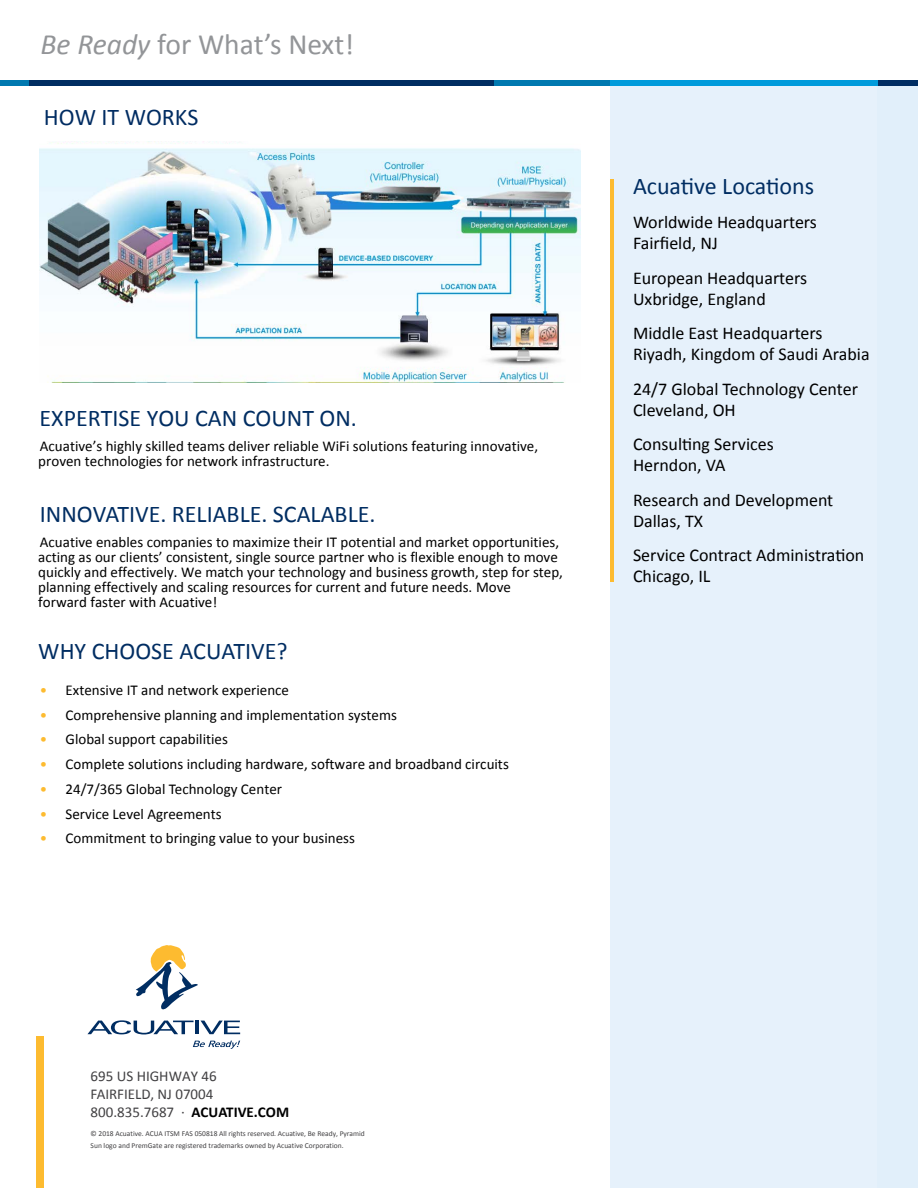
<style>
.page{position:relative;width:918px;height:1188px;background:#fff}
.page>*{position:absolute;margin:0;border:0;box-sizing:border-box;transform-origin:0 0}
.t1{font:29.55px "Calibri";color:#939598}
.t2{font:24px "Calibri";color:#002d62}
.t3{font:24px "Calibri";color:#002c62}
.t4{font:18px/21px "Calibri";color:#000}
.t5{font:15px/15px "Calibri";color:#000}
.t6{font:15px/18px "Calibri";color:#414042}
.t7{font:7.5px/12px "Calibri";color:#414042}
.s1{font-style:italic}
.s2{color:#fdbb30}
.s3{font-weight:700;color:#000}
</style>
<div class="page">
<div style="left:37px;top:1036px;width:7px;height:152px;background:#fdbb30"></div>
<div style="left:610px;top:83px;width:308px;height:1105px;background:#e6f1fb"></div>
<div style="left:878px;top:83px;width:40px;height:1105px;background:#e1effa"></div>
<div style="left:0;top:80px;width:918px;height:5px;background:#002d62"></div>
<div style="left:495px;top:80px;width:369px;height:5px;background:#0079b0"></div>
<div style="left:0;top:80px;width:28px;height:5px;background:#0079b0"></div>
<div style="left:610px;top:80px;width:268px;height:5px;background:#009bdb"></div>
<svg style="left:193px;top:1041px;width:47px;height:8px"></svg>
<svg style="left:87px;top:1020px;width:107px;height:14px"></svg>
<hr style="left:195px;top:1021px;width:4px;height:13px;background:#002d62">
<svg style="left:201px;top:1021px;width:39px;height:13px"></svg>
<svg style="left:136px;top:945px;width:62px;height:65px"></svg>
<hr style="left:610px;top:179px;width:3px;height:403px;background:#fdbb30">
<img style="left:40px;top:141px;width:540px;height:242px">
<h1 class="t1" style="left:40px;top:26px;width:315px"><span class="s1">Be Ready</span> for What’s Next!</h1>
<h2 class="t3" style="left:44px;top:100px;width:156px">HOW IT WORKS</h2>
<h2 class="t2" style="left:40px;top:404px;width:319px">EXPERTISE YOU CAN COUNT ON.</h2>
<p class="t5" style="left:38px;top:438px;width:501px">Acuative’s highly skilled teams deliver reliable WiFi solutions featuring innovative, proven technologies for network infrastructure.</p>
<h2 class="t2" style="left:40px;top:500px;width:337px">INNOVATIVE. RELIABLE. SCALABLE.</h2>
<p class="t5" style="left:38px;top:534px;width:526px">Acuative enables companies to maximize their IT potential and market opportunities, acting as our clients’ consistent, single source partner who is flexible enough to move quickly and effectively. We match your technology and business growth, step for step, planning effectively and scaling resources for current and future needs. Move forward faster with Acuative!</p>
<h2 class="t2" style="left:38px;top:636px;width:251px">WHY CHOOSE ACUATIVE?</h2>
<p class="t5" style="left:40px;top:682px;width:251px"><span class="s2">•</span> Extensive IT and network experience</p>
<p class="t5" style="left:40px;top:706px;width:359px"><span class="s2">•</span> Comprehensive planning and implementation systems</p>
<p class="t5" style="left:40px;top:731px;width:190px"><span class="s2">•</span> Global support capabilities</p>
<p class="t5" style="left:40px;top:756px;width:471px"><span class="s2">•</span> Complete solutions including hardware, software and broadband circuits</p>
<p class="t5" style="left:40px;top:781px;width:244px"><span class="s2">•</span> 24/7/365 Global Technology Center</p>
<p class="t5" style="left:40px;top:805px;width:183px"><span class="s2">•</span> Service Level Agreements</p>
<p class="t5" style="left:40px;top:830px;width:317px"><span class="s2">•</span> Commitment to bringing value to your business</p>
<h2 class="t2" style="left:633px;top:171px;width:183px">Acuative Locations</h2>
<p class="t4" style="left:633px;top:211px;width:185px">Worldwide Headquarters<br>Fairfield, NJ</p>
<p class="t4" style="left:633px;top:266px;width:176px">European Headquarters<br>Uxbridge, England</p>
<p class="t4" style="left:633px;top:322px;width:238px">Middle East Headquarters<br>Riyadh, Kingdom of Saudi Arabia</p>
<p class="t4" style="left:633px;top:377px;width:227px">24/7 Global Technology Center<br>Cleveland, OH</p>
<p class="t4" style="left:633px;top:433px;width:142px">Consulting Services<br>Herndon, VA</p>
<p class="t4" style="left:633px;top:488px;width:202px">Research and Development<br>Dallas, TX</p>
<p class="t4" style="left:633px;top:544px;width:233px">Service Contract Administration<br>Chicago, IL</p>
<p class="t6" style="left:91px;top:1067px;width:200px">695 US HIGHWAY 46<br>FAIRFIELD, NJ 07004<br>800.835.7687 ∙ <span class="s3">ACUATIVE.COM</span></p>
<p class="t7" style="left:91px;top:1127px;width:276px">© 2018 Acuative. ACUA ITSM FAS 050818 All rights reserved. Acuative, Be Ready, Pyramid<br>Sun logo and PremGate are registered trademarks owned by Acuative Corporation.</p>
</div>
